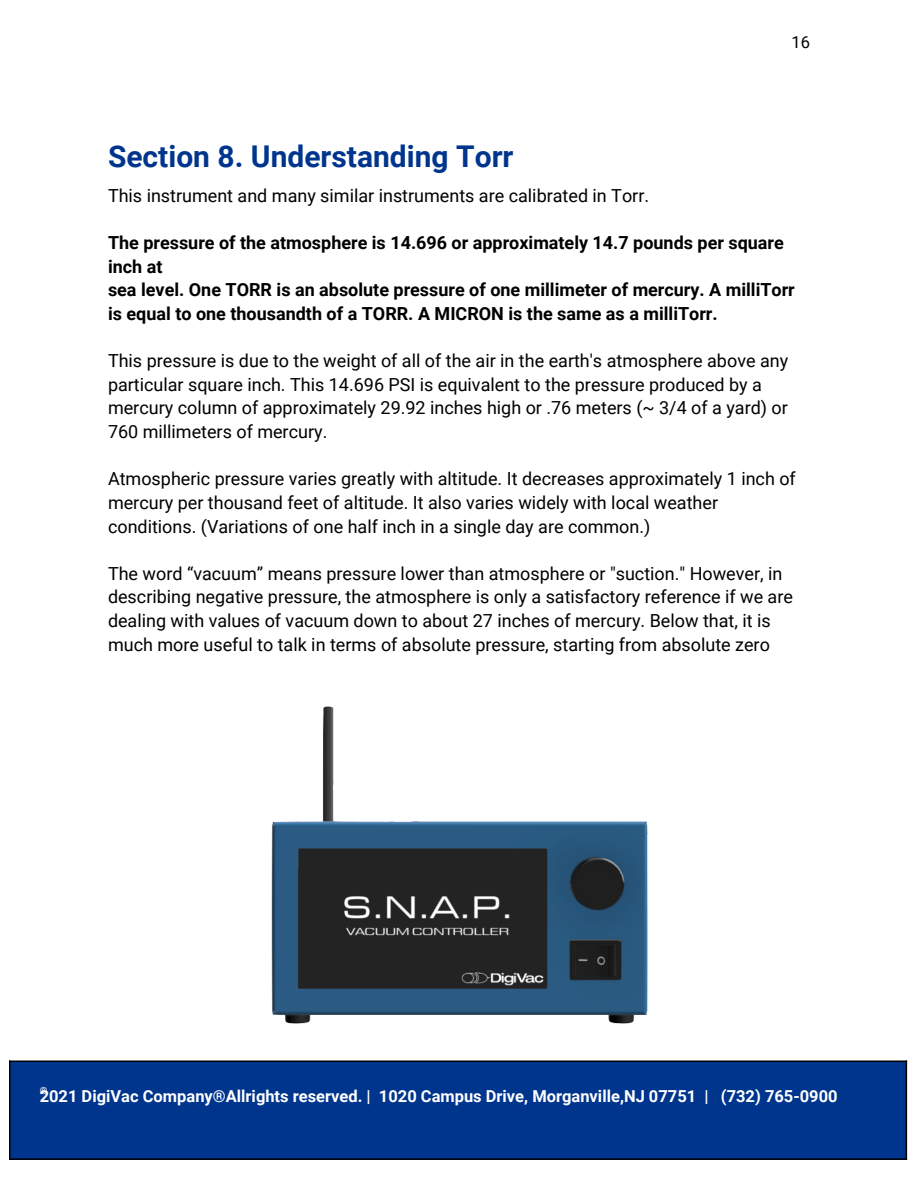
<style>
.page{position:relative;width:918px;height:1188px;background:#fff}
.page>*{position:absolute;margin:0;border:0;box-sizing:border-box;transform-origin:0 0}
.t1{font:700 30px "Roboto";color:#00358e}
.t2{font:18px/23.7px "Roboto";color:#000}
.t3{font:700 18px/23.7px "Roboto";color:#000}
.t4{font:700 16.5px "Roboto";color:#fff}
.t5{font:16.5px "Roboto";color:#000}
.t6{font:700 9.9px "Roboto";color:#fff}
</style>
<div class="page">
<div style="left:9px;top:1061px;width:897px;height:98px;background:#00358e"></div>
<hr style="left:9px;top:1061px;width:1px;height:99px;background:#000">
<hr style="left:906px;top:1061px;width:1px;height:99px;background:#000">
<hr style="left:9px;top:1061px;width:898px;height:1px;background:#000">
<hr style="left:9px;top:1158px;width:898px;height:2px;background:#000">
<img style="left:271px;top:706px;width:377px;height:318px">
<p class="t1" style="left:108px;top:139px;width:407px">Section 8. Understanding Torr</p>
<p class="t5" style="left:791px;top:33px;width:20px">16</p>
<p class="t2" style="left:108px;top:184px;width:543px">This instrument and many similar instruments are calibrated in Torr.</p>
<p class="t3" style="left:108px;top:231px;width:677px">The pressure of the atmosphere is 14.696 or approximately 14.7 pounds per square inch at</p>
<p class="t3" style="left:108px;top:278px;width:688px">sea level. One TORR is an absolute pressure of one millimeter of mercury. A milliTorr is equal to one thousandth of a TORR. A MICRON is the same as a milliTorr.</p>
<p class="t2" style="left:108px;top:349px;width:682px">This pressure is due to the weight of all of the air in the earth's atmosphere above any particular square inch. This 14.696 PSI is equivalent to the pressure produced by a mercury column of approximately 29.92 inches high or .76 meters (~ 3/4 of a yard) or 760 millimeters of mercury.</p>
<p class="t2" style="left:108px;top:467px;width:689px">Atmospheric pressure varies greatly with altitude. It decreases approximately 1 inch of mercury per thousand feet of altitude. It also varies widely with local weather conditions. (Variations of one half inch in a single day are common.)</p>
<p class="t2" style="left:108px;top:562px;width:687px">The word “vacuum” means pressure lower than atmosphere or "suction." However, in describing negative pressure, the atmosphere is only a satisfactory reference if we are dealing with values of vacuum down to about 27 inches of mercury. Below that, it is much more useful to talk in terms of absolute pressure, starting from absolute zero</p>
<p class="t6" style="left:40px;top:1085px;width:9px">©</p>
<p class="t4" style="left:40px;top:1087px;width:799px">2021 DigiVac Company®Allrights reserved. | 1020 Campus Drive, Morganville,NJ 07751 | (732) 765-0900</p>
</div>
